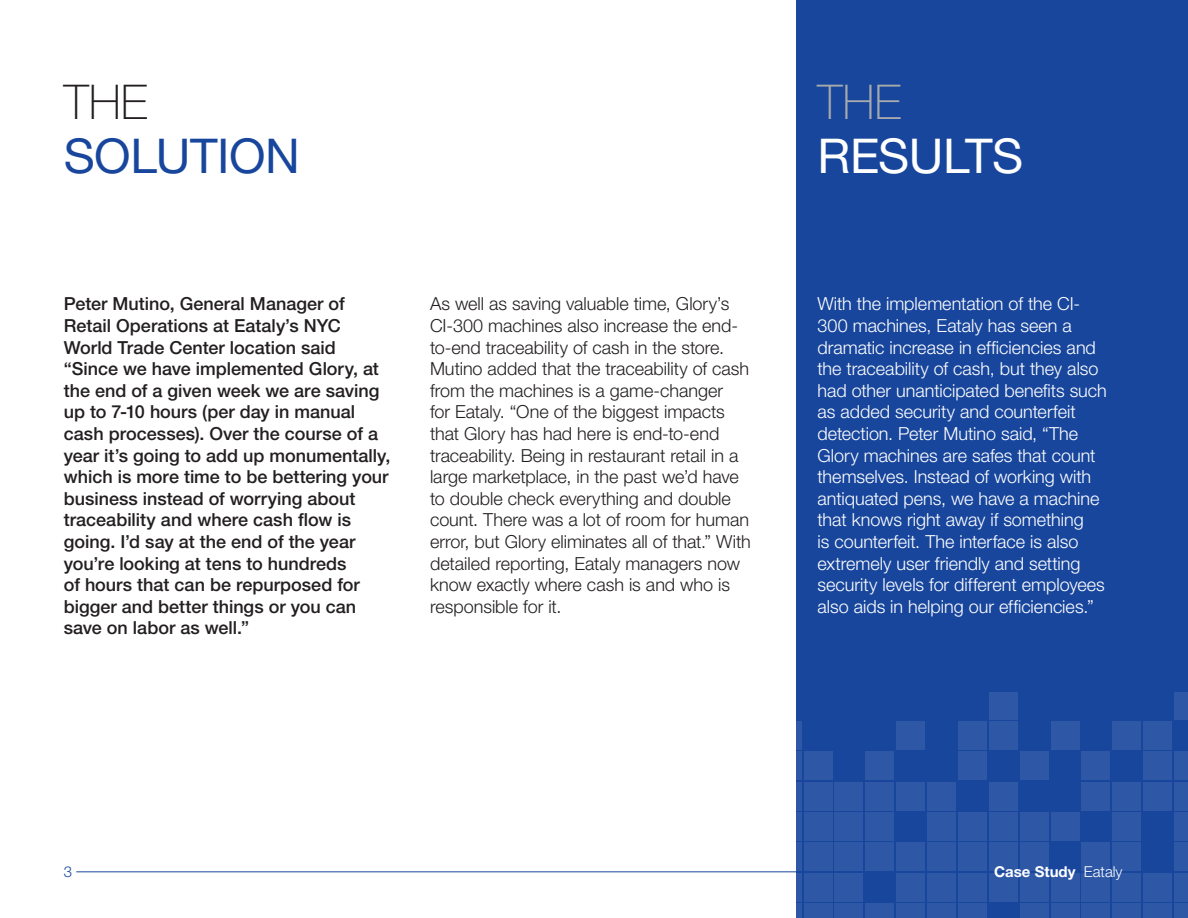
<style>
.page{position:relative;width:1188px;height:918px;background:#fff}
.page>*{position:absolute;margin:0;border:0;box-sizing:border-box;transform-origin:0 0}
.t1{font:48px "Helvetica Neue LT Std";letter-spacing:-.01em;color:#18469d}
.t2{font:48px "Helvetica Neue LT Std";letter-spacing:-.01em;color:#fff}
.t3{font:100 48px "Helvetica Neue LT Std";color:#231f20}
.t4{font:100 48px "Helvetica Neue LT Std";color:#a8abac}
.t5{font:300 18px/21.6px "Helvetica Neue LT Std";color:#231f20}
.t6{font:500 18px/21.6px "Helvetica Neue LT Std";color:#231f20}
.t7{font:300 18px/21.6px "Helvetica Neue LT Std";color:#fff}
.t8{font:700 15px "Helvetica Neue LT Std";color:#fff}
.t9{font:300 15px "Helvetica Neue LT Std";color:#18469d}
.s1{font-weight:300}
</style>
<div class="page">
<div style="left:796px;top:0;width:392px;height:918px;background:#18469d"></div>
<div style="left:989px;top:692px;width:29px;height:27px;background:#2e58a6"></div>
<div style="left:1174px;top:692px;width:14px;height:27px;background:#2e58a6"></div>
<div style="left:796px;top:721px;width:6px;height:29px;background:#2e58a6"></div>
<div style="left:896px;top:721px;width:29px;height:29px;background:#2e58a6"></div>
<div style="left:958px;top:721px;width:29px;height:29px;background:#2e58a6"></div>
<div style="left:989px;top:721px;width:29px;height:29px;background:#2e58a6"></div>
<div style="left:1051px;top:721px;width:28px;height:29px;background:#2e58a6"></div>
<div style="left:1112px;top:721px;width:29px;height:29px;background:#2e58a6"></div>
<div style="left:1143px;top:721px;width:29px;height:29px;background:#2e58a6"></div>
<div style="left:796px;top:752px;width:6px;height:28px;background:#2e58a6"></div>
<div style="left:804px;top:752px;width:28px;height:28px;background:#2e58a6"></div>
<div style="left:865px;top:752px;width:29px;height:28px;background:#2e58a6"></div>
<div style="left:958px;top:752px;width:29px;height:28px;background:#2e58a6"></div>
<div style="left:1020px;top:752px;width:29px;height:28px;background:#2e58a6"></div>
<div style="left:1081px;top:752px;width:29px;height:28px;background:#2e58a6"></div>
<div style="left:1143px;top:752px;width:29px;height:28px;background:#2e58a6"></div>
<div style="left:1174px;top:752px;width:14px;height:28px;background:#2e58a6"></div>
<div style="left:796px;top:782px;width:6px;height:28px;background:#2e58a6"></div>
<div style="left:804px;top:782px;width:28px;height:28px;background:#2e58a6"></div>
<div style="left:835px;top:782px;width:28px;height:28px;background:#2e58a6"></div>
<div style="left:865px;top:782px;width:29px;height:28px;background:#2e58a6"></div>
<div style="left:896px;top:782px;width:29px;height:28px;background:#2e58a6"></div>
<div style="left:927px;top:782px;width:29px;height:28px;background:#2e58a6"></div>
<div style="left:989px;top:782px;width:29px;height:28px;background:#2e58a6"></div>
<div style="left:1081px;top:782px;width:29px;height:28px;background:#2e58a6"></div>
<div style="left:1112px;top:782px;width:29px;height:28px;background:#2e58a6"></div>
<div style="left:1143px;top:782px;width:29px;height:28px;background:#2e58a6"></div>
<div style="left:1174px;top:782px;width:14px;height:28px;background:#2e58a6"></div>
<div style="left:796px;top:812px;width:6px;height:29px;background:#2e58a6"></div>
<div style="left:804px;top:812px;width:28px;height:29px;background:#2e58a6"></div>
<div style="left:835px;top:812px;width:28px;height:29px;background:#2e58a6"></div>
<div style="left:865px;top:812px;width:29px;height:29px;background:#2e58a6"></div>
<div style="left:927px;top:812px;width:29px;height:29px;background:#2e58a6"></div>
<div style="left:958px;top:812px;width:29px;height:29px;background:#2e58a6"></div>
<div style="left:989px;top:812px;width:29px;height:29px;background:#2e58a6"></div>
<div style="left:1020px;top:812px;width:29px;height:29px;background:#2e58a6"></div>
<div style="left:1051px;top:812px;width:28px;height:29px;background:#2e58a6"></div>
<div style="left:1112px;top:812px;width:29px;height:29px;background:#2e58a6"></div>
<div style="left:1174px;top:812px;width:14px;height:29px;background:#2e58a6"></div>
<div style="left:796px;top:843px;width:6px;height:28px;background:#2e58a6"></div>
<div style="left:804px;top:843px;width:28px;height:28px;background:#2e58a6"></div>
<div style="left:835px;top:843px;width:28px;height:28px;background:#2e58a6"></div>
<div style="left:865px;top:843px;width:29px;height:28px;background:#2e58a6"></div>
<div style="left:896px;top:843px;width:29px;height:28px;background:#2e58a6"></div>
<div style="left:927px;top:843px;width:29px;height:28px;background:#2e58a6"></div>
<div style="left:958px;top:843px;width:29px;height:28px;background:#2e58a6"></div>
<div style="left:989px;top:843px;width:29px;height:28px;background:#2e58a6"></div>
<div style="left:1020px;top:843px;width:29px;height:28px;background:#2e58a6"></div>
<div style="left:1081px;top:843px;width:29px;height:28px;background:#2e58a6"></div>
<div style="left:1112px;top:843px;width:29px;height:28px;background:#2e58a6"></div>
<div style="left:1174px;top:843px;width:14px;height:28px;background:#2e58a6"></div>
<div style="left:796px;top:873px;width:6px;height:28px;background:#2e58a6"></div>
<div style="left:804px;top:873px;width:28px;height:28px;background:#2e58a6"></div>
<div style="left:835px;top:873px;width:28px;height:28px;background:#2e58a6"></div>
<div style="left:896px;top:873px;width:29px;height:28px;background:#2e58a6"></div>
<div style="left:927px;top:873px;width:29px;height:28px;background:#2e58a6"></div>
<div style="left:958px;top:873px;width:29px;height:28px;background:#2e58a6"></div>
<div style="left:989px;top:873px;width:29px;height:28px;background:#2e58a6"></div>
<div style="left:1020px;top:873px;width:29px;height:28px;background:#2e58a6"></div>
<div style="left:1051px;top:873px;width:28px;height:28px;background:#2e58a6"></div>
<div style="left:1081px;top:873px;width:29px;height:28px;background:#2e58a6"></div>
<div style="left:1112px;top:873px;width:29px;height:28px;background:#2e58a6"></div>
<div style="left:1143px;top:873px;width:29px;height:28px;background:#2e58a6"></div>
<div style="left:1174px;top:873px;width:14px;height:28px;background:#2e58a6"></div>
<div style="left:796px;top:903px;width:6px;height:15px;background:#2e58a6"></div>
<div style="left:804px;top:903px;width:28px;height:15px;background:#2e58a6"></div>
<div style="left:835px;top:903px;width:28px;height:15px;background:#2e58a6"></div>
<div style="left:865px;top:903px;width:29px;height:15px;background:#2e58a6"></div>
<div style="left:896px;top:903px;width:29px;height:15px;background:#2e58a6"></div>
<div style="left:927px;top:903px;width:29px;height:15px;background:#2e58a6"></div>
<div style="left:958px;top:903px;width:29px;height:15px;background:#2e58a6"></div>
<div style="left:1020px;top:903px;width:29px;height:15px;background:#2e58a6"></div>
<div style="left:1051px;top:903px;width:28px;height:15px;background:#2e58a6"></div>
<div style="left:1081px;top:903px;width:29px;height:15px;background:#2e58a6"></div>
<div style="left:1112px;top:903px;width:29px;height:15px;background:#2e58a6"></div>
<div style="left:1143px;top:903px;width:29px;height:15px;background:#2e58a6"></div>
<div style="left:1174px;top:903px;width:14px;height:15px;background:#2e58a6"></div>
<hr style="left:76px;top:871px;width:914px;height:1px;background:#18469d">
<h1 class="t3" style="left:64px;top:75px;width:85px">THE</h1>
<h1 class="t1" style="left:64px;top:128px;width:238px">SOLUTION</h1>
<h1 class="t4" style="left:818px;top:75px;width:85px">THE</h1>
<h1 class="t2" style="left:818px;top:128px;width:207px">RESULTS</h1>
<p class="t6" style="left:64px;top:293px;width:328px">Peter Mutino, General Manager of Retail Operations at Eataly’s NYC World Trade Center location said “Since we have implemented Glory, at the end of a given week we are saving up to 7-10 hours (per day in manual cash processes). Over the course of a year it’s going to add up monumentally, which is more time to be bettering your business instead of worrying about traceability and where cash flow is going. I’d say at the end of the year you’re looking at tens to hundreds<br>of hours that can be repurposed for bigger and better things or you can save on labor as well.”</p>
<p class="t5" style="left:430px;top:293px;width:322px">As well as saving valuable time, Glory’s CI-300 machines also increase the end&shy;to-end traceability of cash in the store.<br>Mutino added that the traceability of cash from the machines is a game-changer<br>for Eataly. “One of the biggest impacts that Glory has had here is end-to-end traceability. Being in restaurant retail in a large marketplace, in the past we’d have to double check everything and double count. There was a lot of room for human error, but Glory eliminates all of that.” With detailed reporting, Eataly managers now know exactly where cash is and who is responsible for it.</p>
<p class="t7" style="left:818px;top:293px;width:291px">With the implementation of the CI-300 machines, Eataly has seen a dramatic increase in efficiencies and the traceability of cash, but they also had other unanticipated benefits such as added security and counterfeit detection. Peter Mutino said, “The Glory machines are safes that count themselves. Instead of working with antiquated pens, we have a machine that knows right away if something<br>is counterfeit. The interface is also extremely user friendly and setting security levels for different employees also aids in helping our efficiencies.”</p>
<p class="t9" style="left:64px;top:862px;width:10px">3</p>
<p class="t8" style="left:994px;top:862px;width:130px">Case Study <span class="s1">Eataly</span></p>
</div>
